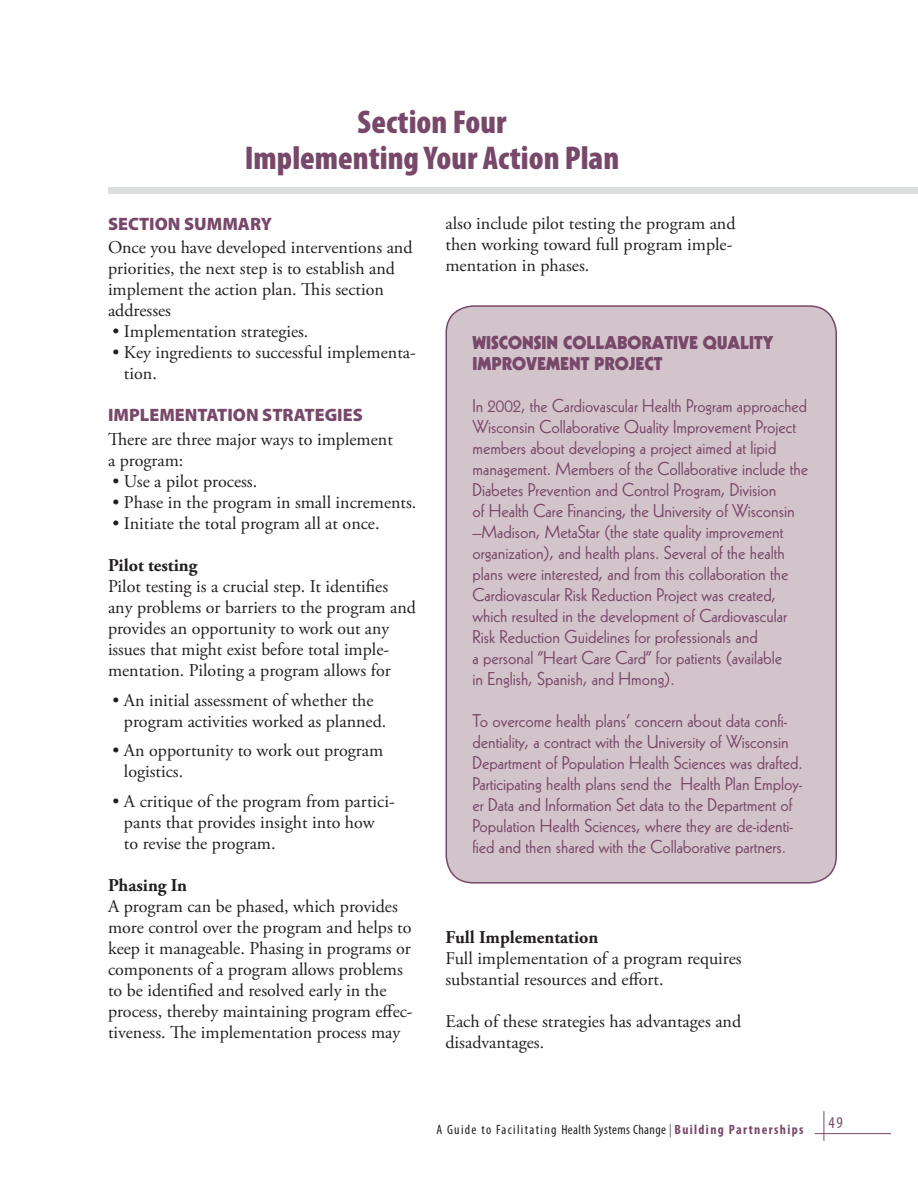
<style>
.page{position:relative;width:918px;height:1188px;background:#fff}
.page>*{position:absolute;margin:0;border:0;box-sizing:border-box;transform-origin:0 0}
.t1{font:900 condensed 33px/36px "Myriad Pro";color:#78486a;text-align:center}
.t2{font:18px/21px "Adobe Garamond Pro";color:#231f20}
.t3{font:18px/21px "Kabel";color:#78486a}
.t4{font:900 18px/21px "Kabel";color:#78486a}
.t5{font:700 18px "Adobe Garamond Pro";color:#231f20}
.t6{font:900 18px "Myriad Pro";color:#78486a}
.t7{font:condensed 16.5px "Myriad Pro";color:#78486a}
.t8{font:condensed 13.5px "Myriad Pro";letter-spacing:.045em;color:#231f20}
.s1{font-weight:300}
.s2{font-weight:700;color:#78486a}
</style>
<div class="page">
<hr style="left:815px;top:1133px;width:76px;height:1px;background:#78486a">
<hr style="left:824px;top:1111px;width:1px;height:30px;background:#78486a">
<div style="left:108px;top:188px;width:810px;height:6px;background:#dcdddf"></div>
<div style="left:446px;top:306px;width:390px;height:577px;background:#d3c3ca;border-radius:27px"></div>
<div style="left:446px;top:305px;width:391px;height:579px;border:2px solid #78486a;border-radius:27px"></div>
<h1 class="t1" style="left:245px;top:104px;width:376px">Section Four<br>Implementing Your Action Plan</h1>
<h3 class="t6" style="left:108px;top:213px;width:166px">SECTION SUMMARY</h3>
<p class="t2" style="left:108px;top:238px;width:306px">Once you have developed interventions and priorities, the next step is to establish and implement the action plan This section addresses</p>
<p class="t2" style="left:112px;top:322px;width:197px">• Implementation strategies.</p>
<p class="t2" style="left:124px;top:343px;width:293px;text-indent:-11px">• Key ingredients to successful implementa&shy;tion.</p>
<h3 class="t6" style="left:108px;top:405px;width:256px">IMPLEMENTATION STRATEGIES</h3>
<p class="t2" style="left:108px;top:429px;width:286px">There are three major ways to implement a program:</p>
<p class="t2" style="left:112px;top:471px;width:146px">• Use a pilot process.</p>
<p class="t2" style="left:112px;top:492px;width:305px">• Phase in the program in small increments.</p>
<p class="t2" style="left:112px;top:513px;width:269px">• Initiate the total program all at once.</p>
<h4 class="t5" style="left:108px;top:555px;width:91px">Pilot testing</h4>
<p class="t2" style="left:108px;top:576px;width:310px">Pilot testing is a crucial step It identifies any problems or barriers to the program and provides an opportunity to work out any issues that might exist before total imple&shy;mentation Piloting a program allows for</p>
<p class="t2" style="left:124px;top:690px;width:259px;text-indent:-11px">• An initial assessment of whether the program activities worked as planned</p>
<p class="t2" style="left:124px;top:741px;width:261px;text-indent:-11px">• An opportunity to work out program logistics</p>
<p class="t2" style="left:124px;top:791px;width:272px;text-indent:-11px">• A critique of the program from partici&shy;pants that provides insight into how<br>to revise the program</p>
<h4 class="t5" style="left:108px;top:875px;width:81px">Phasing In</h4>
<p class="t2" style="left:108px;top:896px;width:306px">A program can be phased, which provides more control over the program and helps to keep it manageable Phasing in programs or components of a program allows problems to be identified and resolved early in the process, thereby maintaining program effec&shy;tiveness The implementation process may</p>
<p class="t2" style="left:446px;top:213px;width:292px">also include pilot testing the program and then working toward full program imple&shy;mentation in phases</p>
<h3 class="t4" style="left:472px;top:331px;width:302px">WISCONSIN COLLABORATIVE QUALITY<br>IMPROVEMENT PROJECT</h3>
<p class="t3" style="left:472px;top:395px;width:337px">In 2002, the Cardiovascular Health Program approached Wisconsin Collaborative Quality Improvement Project members about developing a project aimed at lipid management. Members of the Collaborative include the Diabetes Prevention and Control Program, Division<br>of Health Care Financing, the University of Wisconsin –Madison, MetaStar (the state quality improvement organization), and health plans. Several of the health plans were interested, and from this collaboration the Cardiovascular Risk Reduction Project was created, which resulted in the development of Cardiovascular Risk Reduction Guidelines for professionals and<br>a personal “Heart Care Card” for patients (available<br>in English, Spanish, and Hmong).</p>
<p class="t3" style="left:472px;top:710px;width:332px">To overcome health plans’ concern about data confi&shy;dentiality, a contract with the University of Wisconsin Department of Population Health Sciences was drafted.<br>Participating health plans send the Health Plan Employ&shy;er Data and Information Set data to the Department of Population Health Sciences, where they are de-identi&shy;fied and then shared with the Collaborative partners.</p>
<h4 class="t5" style="left:446px;top:927px;width:154px">Full Implementation</h4>
<p class="t2" style="left:446px;top:948px;width:298px">Full implementation of a program requires substantial resources and effort</p>
<p class="t2" style="left:446px;top:1011px;width:297px">Each of these strategies has advantages and disadvantages</p>
<p class="t8" style="left:436px;top:1121px;width:369px">A Guide to Facilitating Health Systems Change <span class="s1">|</span> <span class="s2">Building Partnerships</span></p>
<p class="t7" style="left:829px;top:1113px;width:16px">49</p>
</div>
